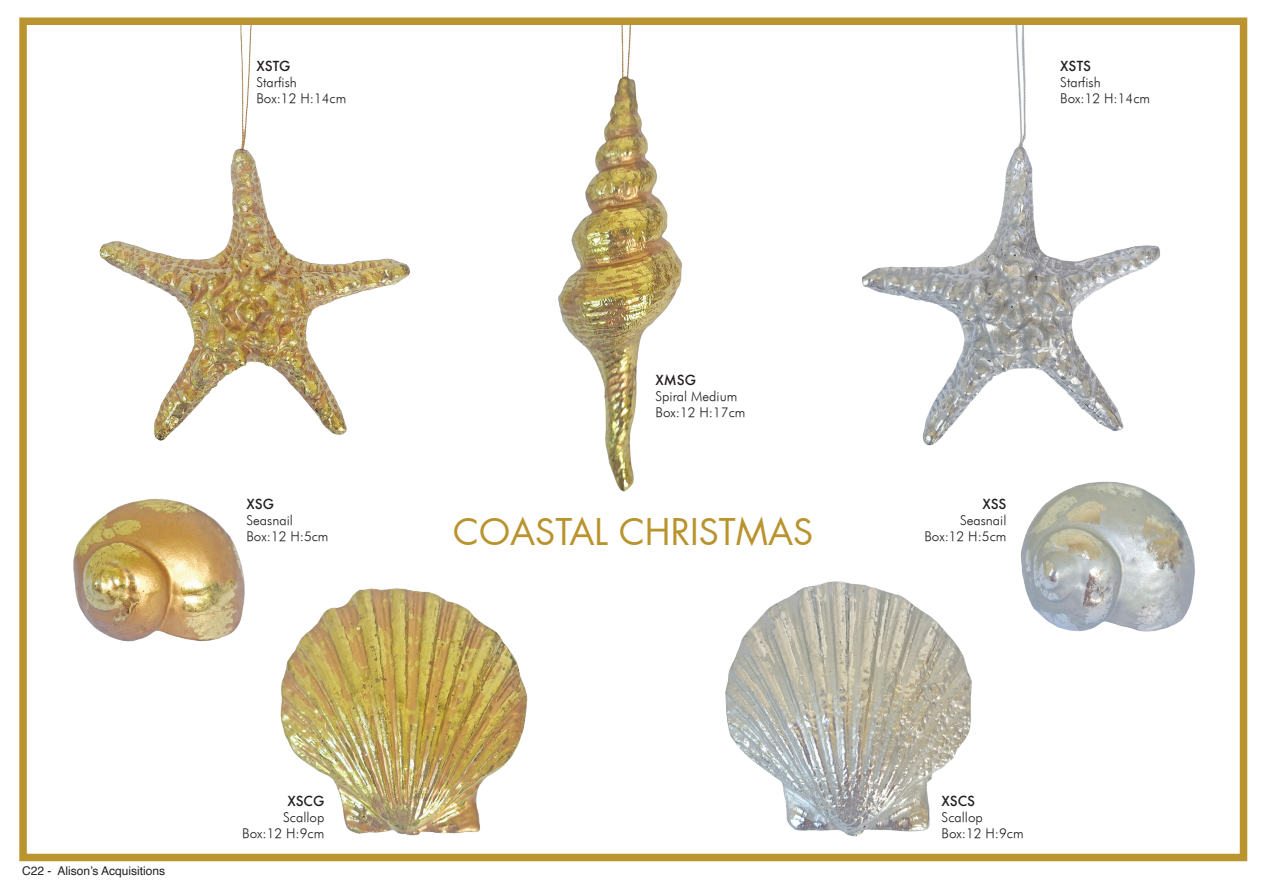
<style>
.page{position:relative;width:1263px;height:893px;background:#fff}
.page>*{position:absolute;margin:0;border:0;box-sizing:border-box;transform-origin:0 0}
.t1{font:36px "Futura";color:#b9942e}
.t2{font:italic 13.5px/16.2px "Futura";color:#231f20}
.t3{font:500 13.5px "Futura";color:#231f20}
.t4{font:12px "Helvetica";color:#231f20}
</style>
<div class="page">
<img style="left:558px;top:26px;width:125px;height:466px">
<img style="left:231px;top:588px;width:346px;height:274px">
<img style="left:676px;top:581px;width:345px;height:281px">
<img style="left:73px;top:498px;width:233px;height:256px">
<img style="left:960px;top:487px;width:288px;height:254px">
<img style="left:99px;top:26px;width:311px;height:415px">
<img style="left:862px;top:26px;width:386px;height:461px">
<div style="left:19px;top:17px;width:1228px;height:844px;border:8px solid #ba942e"></div>
<p class="t3" style="left:256px;top:56px;width:35px">XSTG</p>
<p class="t2" style="left:256px;top:74px;width:91px">Starfish<br>Box:12 H:14cm</p>
<p class="t3" style="left:246px;top:494px;width:29px">XSG</p>
<p class="t2" style="left:246px;top:512px;width:84px">Seasnail<br>Box:12 H:5cm</p>
<p class="t4" style="left:22px;top:862px;width:144px">C22 - Alison’s Acquisitions</p>
<p class="t3" style="left:287px;top:792px;width:39px">XSCG</p>
<p class="t2" style="left:242px;top:809px;width:84px;text-align:right">Scallop<br>Box:12 H:9cm</p>
<p class="t3" style="left:656px;top:370px;width:42px">XMSG</p>
<p class="t2" style="left:656px;top:388px;width:91px">Spiral Medium<br>Box:12 H:17cm</p>
<h1 class="t1" style="left:453px;top:509px;width:362px">COASTAL CHRISTMAS</h1>
<p class="t3" style="left:1060px;top:56px;width:32px">XSTS</p>
<p class="t2" style="left:1060px;top:74px;width:91px">Starfish<br>Box:12 H:14cm</p>
<p class="t3" style="left:982px;top:494px;width:26px">XSS</p>
<p class="t2" style="left:924px;top:512px;width:84px;text-align:right">Seasnail<br>Box:12 H:5cm</p>
<p class="t3" style="left:941px;top:792px;width:35px">XSCS</p>
<p class="t2" style="left:941px;top:809px;width:84px">Scallop<br>Box:12 H:9cm</p>
</div>
